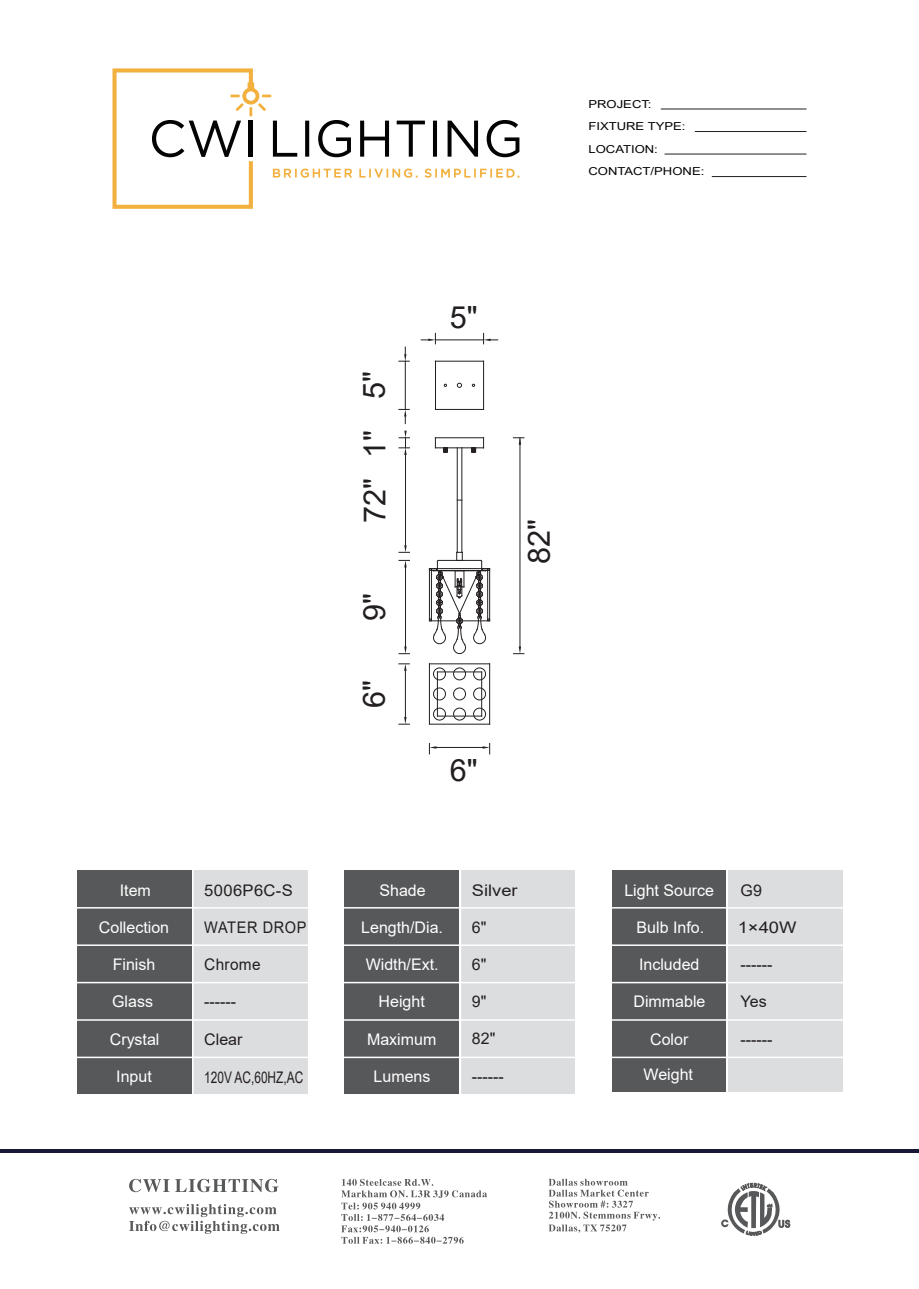
<style>
.page{position:relative;width:919px;height:1289px;background:#fff}
.page>*{position:absolute;margin:0;border:0;box-sizing:border-box;transform-origin:0 0}
.t1{font:30.6px "Arial";color:#231f20}
.t2{font:16.05px "Arial";color:#fff}
.t3{font:16.05px "Arial";color:#231f20}
.t4{font:16.05px "Arial";color:#231f20;scale:.74 1}
.t5{font:16.05px "Arial";color:#231f20;scale:1.15 1}
.t6{font:16.05px "Arial";letter-spacing:.04em;color:#231f20;scale:.91 1}
.t7{font:16.05px "Arial";letter-spacing:.02em;color:#231f20;scale:1.04 1}
.t8{font:16.05px "Arial";color:#231f20;scale:.96 1}
.t9{font:10.95px/22.4px "Arial";color:#030303;scale:1.19 1}
</style>
<div class="page">
<hr style="left:0;top:1149px;width:918px;height:4px;background:#171836">
<div style="left:611px;top:870px;width:115px;height:221px;background:#57585a"></div>
<div style="left:77px;top:870px;width:114px;height:224px;background:#57585a"></div>
<div style="left:344px;top:870px;width:115px;height:224px;background:#57585a"></div>
<div style="left:728px;top:870px;width:114px;height:221px;background:#dcdddf"></div>
<div style="left:193px;top:870px;width:115px;height:224px;background:#dcdddf"></div>
<div style="left:460px;top:870px;width:115px;height:224px;background:#dcdddf"></div>
<hr style="left:76px;top:907px;width:767px;height:1px;background:#fff">
<hr style="left:76px;top:944px;width:767px;height:1px;background:#fff">
<hr style="left:76px;top:981px;width:767px;height:2px;background:#fff">
<hr style="left:76px;top:1019px;width:767px;height:1px;background:#fff">
<hr style="left:76px;top:1056px;width:767px;height:2px;background:#fff">
<hr style="left:76px;top:1093px;width:767px;height:2px;background:#fff">
<hr style="left:459px;top:854px;width:2px;height:240px;background:#fff">
<svg style="left:721px;top:1182px;width:69px;height:53px"></svg>
<svg style="left:341px;top:1178px;width:146px;height:65px"></svg>
<svg style="left:548px;top:1178px;width:112px;height:54px"></svg>
<svg style="left:129px;top:1178px;width:149px;height:14px"></svg>
<svg style="left:129px;top:1204px;width:150px;height:29px"></svg>
<svg style="left:433px;top:667px;width:13px;height:13px"></svg>
<svg style="left:453px;top:667px;width:13px;height:13px"></svg>
<svg style="left:473px;top:667px;width:13px;height:13px"></svg>
<svg style="left:473px;top:687px;width:13px;height:13px"></svg>
<svg style="left:473px;top:707px;width:13px;height:13px"></svg>
<svg style="left:433px;top:707px;width:13px;height:13px"></svg>
<svg style="left:453px;top:707px;width:13px;height:13px"></svg>
<svg style="left:433px;top:687px;width:13px;height:13px"></svg>
<svg style="left:453px;top:687px;width:13px;height:13px"></svg>
<svg style="left:456px;top:382px;width:6px;height:6px"></svg>
<svg style="left:443px;top:383px;width:4px;height:4px"></svg>
<svg style="left:471px;top:383px;width:4px;height:4px"></svg>
<hr style="left:461px;top:448px;width:1px;height:104px;background:#231f20">
<hr style="left:457px;top:448px;width:1px;height:104px;background:#231f20">
<hr style="left:435px;top:339px;width:48px;height:1px;background:#231f20">
<hr style="left:405px;top:361px;width:1px;height:48px;background:#231f20">
<hr style="left:436px;top:747px;width:46px;height:1px;background:#231f20">
<svg style="left:429px;top:743px;width:7px;height:11px"></svg>
<svg style="left:482px;top:743px;width:8px;height:11px"></svg>
<hr style="left:405px;top:671px;width:1px;height:46px;background:#231f20">
<svg style="left:399px;top:663px;width:10px;height:8px"></svg>
<svg style="left:399px;top:717px;width:10px;height:7px"></svg>
<hr style="left:405px;top:567px;width:1px;height:79px;background:#231f20">
<svg style="left:399px;top:560px;width:10px;height:7px"></svg>
<svg style="left:399px;top:646px;width:10px;height:8px"></svg>
<svg style="left:483px;top:333px;width:14px;height:11px"></svg>
<svg style="left:421px;top:333px;width:15px;height:11px"></svg>
<svg style="left:399px;top:347px;width:10px;height:15px"></svg>
<svg style="left:399px;top:409px;width:10px;height:14px"></svg>
<hr style="left:405px;top:455px;width:1px;height:90px;background:#231f20">
<svg style="left:399px;top:430px;width:10px;height:25px"></svg>
<svg style="left:399px;top:545px;width:10px;height:8px"></svg>
<svg style="left:470px;top:448px;width:6px;height:5px"></svg>
<svg style="left:442px;top:448px;width:6px;height:5px"></svg>
<hr style="left:435px;top:437px;width:48px;height:1px;background:#231f20">
<hr style="left:435px;top:447px;width:48px;height:1px;background:#231f20">
<hr style="left:435px;top:361px;width:48px;height:1px;background:#231f20">
<hr style="left:483px;top:361px;width:1px;height:48px;background:#231f20">
<hr style="left:435px;top:361px;width:1px;height:48px;background:#231f20">
<hr style="left:435px;top:409px;width:48px;height:1px;background:#231f20">
<hr style="left:437px;top:671px;width:44px;height:1px;background:#231f20">
<hr style="left:481px;top:672px;width:1px;height:44px;background:#231f20">
<hr style="left:437px;top:715px;width:44px;height:1px;background:#231f20">
<hr style="left:437px;top:672px;width:1px;height:44px;background:#231f20">
<hr style="left:429px;top:663px;width:60px;height:1px;background:#231f20">
<hr style="left:489px;top:664px;width:1px;height:60px;background:#231f20">
<hr style="left:429px;top:723px;width:60px;height:1px;background:#231f20">
<hr style="left:429px;top:664px;width:1px;height:60px;background:#231f20">
<hr style="left:519px;top:438px;width:1px;height:208px;background:#231f20">
<svg style="left:513px;top:437px;width:11px;height:8px"></svg>
<svg style="left:513px;top:646px;width:11px;height:8px"></svg>
<svg style="left:428px;top:552px;width:62px;height:102px"></svg>
<hr style="left:660px;top:109px;width:146px;height:1px;background:#231f20">
<hr style="left:694px;top:131px;width:112px;height:1px;background:#231f20">
<hr style="left:664px;top:154px;width:142px;height:1px;background:#231f20">
<hr style="left:711px;top:176px;width:95px;height:1px;background:#231f20">
<svg style="left:112px;top:68px;width:407px;height:141px"></svg>
<p class="t2" style="left:120px;top:879px;width:33px">Item</p>
<p class="t2" style="left:99px;top:916px;width:72px">Collection</p>
<p class="t2" style="left:113px;top:953px;width:44px">Finish</p>
<p class="t2" style="left:112px;top:990px;width:42px">Glass</p>
<p class="t2" style="left:110px;top:1027px;width:51px">Crystal</p>
<p class="t2" style="left:116px;top:1064px;width:37px">Input</p>
<p class="t7" style="left:204px;top:879px;width:87px">5006P6C-S</p>
<p class="t6" style="left:204px;top:916px;width:114px">WATER DROP</p>
<p class="t8" style="left:204px;top:953px;width:60px">Chrome</p>
<p class="t3" style="left:204px;top:990px;width:33px">------</p>
<p class="t3" style="left:204px;top:1027px;width:40px">Clear</p>
<p class="t4" style="left:204px;top:1066px;width:135px">120V AC,60HZ,AC</p>
<p class="t9" style="left:588px;top:93px;width:99px">PROJECT:<br>FIXTURE TYPE:<br>LOCATION:<br>CONTACT/PHONE:</p>
<h1 class="t1" style="left:353px;top:399px;width:29px;rotate:-90deg">5"</h1>
<h1 class="t1" style="left:354px;top:458px;width:29px;rotate:-90deg">1"</h1>
<h1 class="t1" style="left:353px;top:522px;width:46px;rotate:-90deg">72"</h1>
<h1 class="t1" style="left:353px;top:620px;width:29px;rotate:-90deg">9"</h1>
<h1 class="t1" style="left:353px;top:707px;width:29px;rotate:-90deg">6"</h1>
<h1 class="t1" style="left:450px;top:296px;width:29px">5"</h1>
<h1 class="t1" style="left:518px;top:564px;width:46px;rotate:-90deg">82"</h1>
<h1 class="t1" style="left:450px;top:749px;width:29px">6"</h1>
<p class="t2" style="left:379px;top:879px;width:48px">Shade</p>
<p class="t2" style="left:361px;top:916px;width:83px">Length/Dia.</p>
<p class="t2" style="left:366px;top:953px;width:74px">Width/Ext.</p>
<p class="t2" style="left:378px;top:990px;width:48px">Height</p>
<p class="t2" style="left:367px;top:1027px;width:71px">Maximum</p>
<p class="t2" style="left:373px;top:1064px;width:58px">Lumens</p>
<p class="t5" style="left:472px;top:879px;width:41px">Silver</p>
<p class="t3" style="left:472px;top:916px;width:16px">6"</p>
<p class="t3" style="left:472px;top:953px;width:16px">6"</p>
<p class="t3" style="left:472px;top:990px;width:16px">9"</p>
<p class="t3" style="left:472px;top:1027px;width:25px">82"</p>
<p class="t3" style="left:472px;top:1064px;width:33px">------</p>
<p class="t2" style="left:624px;top:879px;width:91px">Light Source</p>
<p class="t2" style="left:636px;top:916px;width:69px">Bulb Info.</p>
<p class="t2" style="left:639px;top:953px;width:62px">Included</p>
<p class="t2" style="left:633px;top:990px;width:73px">Dimmable</p>
<p class="t2" style="left:650px;top:1027px;width:40px">Color</p>
<p class="t2" style="left:643px;top:1063px;width:51px">Weight</p>
<p class="t3" style="left:740px;top:879px;width:23px">G9</p>
<p class="t5" style="left:737px;top:916px;width:53px">1×40W</p>
<p class="t3" style="left:740px;top:953px;width:33px">------</p>
<p class="t3" style="left:740px;top:990px;width:28px">Yes</p>
<p class="t3" style="left:740px;top:1027px;width:33px">------</p>
</div>
